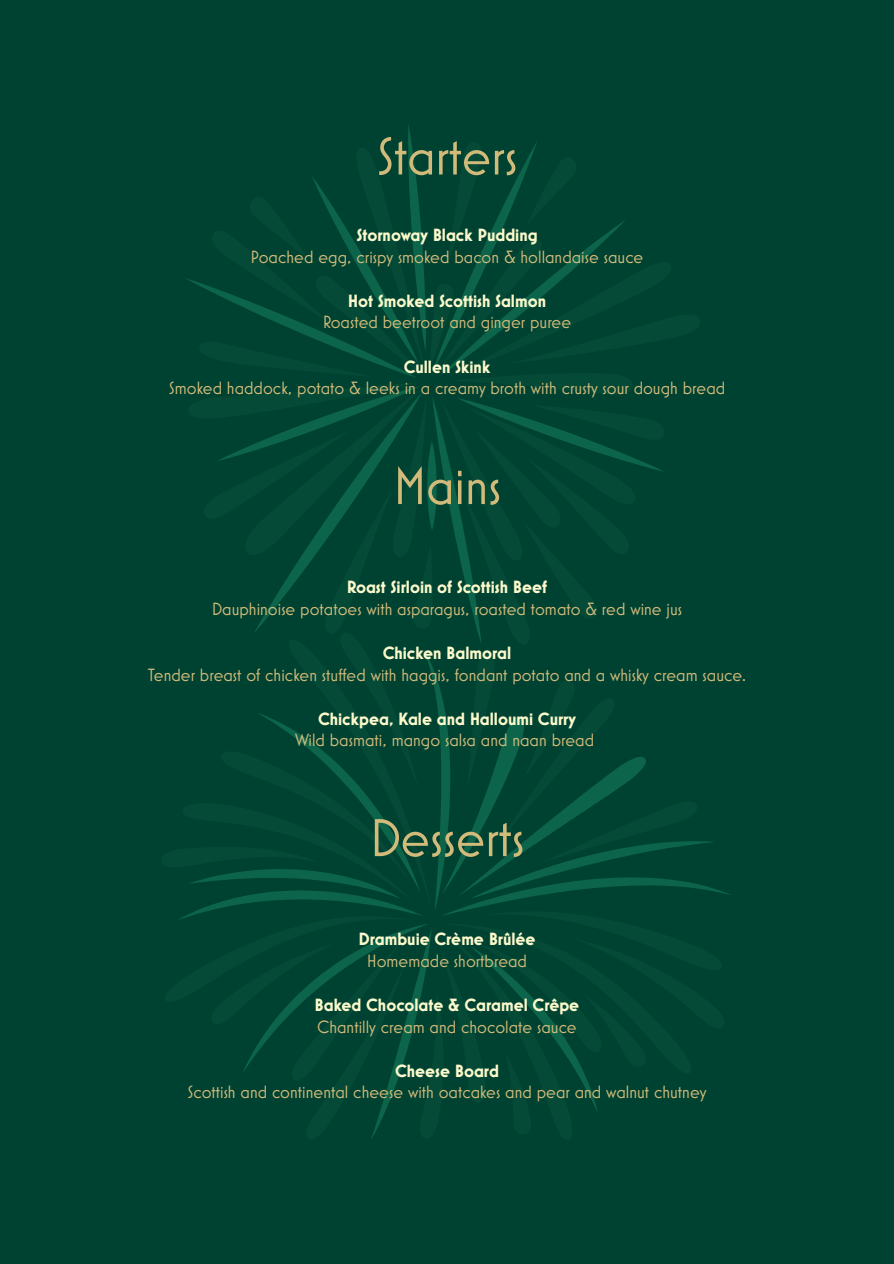
<style>
.page{position:relative;width:894px;height:1264px;background:#fff}
.page>*{position:absolute;margin:0;border:0;box-sizing:border-box;transform-origin:0 0}
.t1{font:54px "Mostra Nuova";color:#d2bb7a}
.t2{font:18px "Mostra Nuova";color:#d2bb7a}
.t3{font:700 18px "Mostra Nuova";color:#fbf9cb}
</style>
<div class="page">
<div style="left:0;top:0;width:893px;height:1263px;background:#004231"></div>
<svg style="left:178px;top:125px;width:553px;height:1014px"></svg>
<h1 class="t1" style="left:376px;top:125px;width:142px">Starters</h1>
<p class="t3" style="left:356px;top:224px;width:183px">Stornoway Black Pudding</p>
<p class="t2" style="left:250px;top:246px;width:394px">Poached egg, crispy smoked bacon &amp; hollandaise sauce</p>
<p class="t3" style="left:348px;top:290px;width:199px">Hot Smoked Scottish Salmon</p>
<p class="t2" style="left:322px;top:312px;width:250px">Roasted beetroot and ginger puree</p>
<p class="t3" style="left:403px;top:356px;width:88px">Cullen Skink</p>
<p class="t2" style="left:169px;top:378px;width:557px">Smoked haddock, potato &amp; leeks in a creamy broth with crusty sour dough bread</p>
<h1 class="t1" style="left:392px;top:454px;width:110px">Mains</h1>
<p class="t3" style="left:347px;top:576px;width:201px">Roast Sirloin of Scottish Beef</p>
<p class="t2" style="left:212px;top:598px;width:471px">Dauphinoise potatoes with asparagus, roasted tomato &amp; red wine jus</p>
<p class="t3" style="left:382px;top:642px;width:130px">Chicken Balmoral</p>
<p class="t2" style="left:148px;top:664px;width:599px">Tender breast of chicken stuffed with haggis, fondant potato and a whisky cream sauce.</p>
<p class="t3" style="left:318px;top:708px;width:259px">Chickpea, Kale and Halloumi Curry</p>
<p class="t2" style="left:295px;top:729px;width:300px">Wild basmati, mango salsa and naan bread</p>
<h1 class="t1" style="left:369px;top:806px;width:157px">Desserts</h1>
<p class="t3" style="left:358px;top:928px;width:179px">Drambuie Crème Brûlée</p>
<p class="t2" style="left:367px;top:950px;width:162px">Homemade shortbread</p>
<p class="t3" style="left:314px;top:994px;width:266px">Baked Chocolate &amp; Caramel Crêpe</p>
<p class="t2" style="left:317px;top:1016px;width:261px">Chantilly cream and chocolate sauce</p>
<p class="t3" style="left:395px;top:1060px;width:105px">Cheese Board</p>
<p class="t2" style="left:187px;top:1081px;width:520px">Scottish and continental cheese with oatcakes and pear and walnut chutney</p>
</div>
